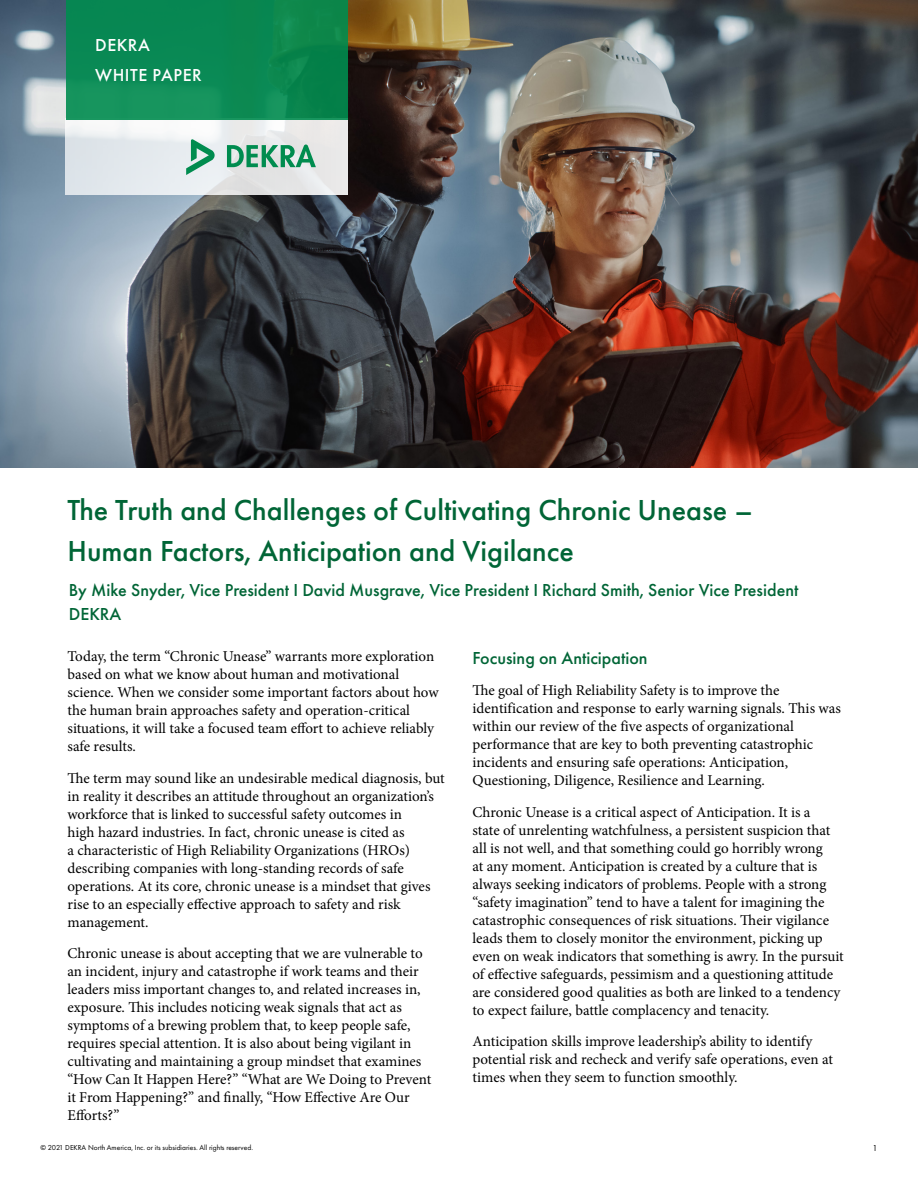
<style>
.page{position:relative;width:918px;height:1188px;background:#fff}
.page>*{position:absolute;margin:0;border:0;box-sizing:border-box;transform-origin:0 0}
.t1{font:500 30px/40.5px "Futura PT";color:#006536}
.t2{font:500 18px/24px "Futura PT";color:#006536}
.t3{font:500 18px/30px "Futura PT";letter-spacing:.03em;color:#fff}
.t4{font:15px/18px "Minion Pro";color:#000}
.t5{font:9px "Futura PT";color:#000}
.t6{font:7.5px "Futura PT";color:#000}
</style>
<div class="page">
<img style="left:0;top:0;width:918px;height:468px">
<svg style="left:66px;top:120px;width:282px;height:74px"></svg>
<div style="left:66px;top:0;width:282px;height:120px;background:linear-gradient(to right,#0d8e5a,#09854c)"></div>
<svg style="left:227px;top:145px;width:89px;height:22px;background:#6eb697"></svg>
<svg style="left:186px;top:139px;width:29px;height:36px"></svg>
<p class="t3" style="left:95px;top:30px;width:108px">DEKRA<br>WHITE PAPER</p>
<h1 class="t1" style="left:68px;top:490px;width:687px">The Truth and Challenges of Cultivating Chronic Unease –<br>Human Factors, Anticipation and Vigilance</h1>
<p class="t2" style="left:69px;top:578px;width:731px">By Mike Snyder, Vice President I David Musgrave, Vice President I Richard Smith, Senior Vice President<br>DEKRA</p>
<p class="t2" style="left:472px;top:646px;width:177px">Focusing on Anticipation</p>
<p class="t4" style="left:472px;top:682px;width:370px">The goal of High Reliability Safety is to improve the identification and response to early warning signals. This was within our review of the five aspects of organizational performance that are key to both preventing catastrophic incidents and ensuring safe operations: Anticipation, Questioning, Diligence, Resilience and Learning.</p>
<p class="t4" style="left:472px;top:803px;width:373px">Chronic Unease is a critical aspect of Anticipation. It is a<br>state of unrelenting watchfulness, a persistent suspicion that all is not well, and that something could go horribly wrong<br>at any moment. Anticipation is created by a culture that is always seeking indicators of problems. People with a strong “safety imagination” tend to have a talent for imagining the catastrophic consequences of risk situations. Their vigilance leads them to closely monitor the environment, picking up even on weak indicators that something is awry. In the pursuit of effective safeguards, pessimism and a questioning attitude are considered good qualities as both are linked to a tendency to expect failure, battle complacency and tenacity.</p>
<p class="t4" style="left:472px;top:1033px;width:362px">Anticipation skills improve leadership’s ability to identify potential risk and recheck and verify safe operations, even at times when they seem to function smoothly.</p>
<p class="t4" style="left:68px;top:647px;width:373px">Today, the term “Chronic Unease” warrants more exploration based on what we know about human and motivational science. When we consider some important factors about how the human brain approaches safety and operation-critical situations, it will take a focused team effort to achieve reliably safe results.</p>
<p class="t4" style="left:68px;top:769px;width:379px">The term may sound like an undesirable medical diagnosis, but in reality it describes an attitude throughout an organization’s workforce that is linked to successful safety outcomes in<br>high hazard industries. In fact, chronic unease is cited as<br>a characteristic of High Reliability Organizations (HROs) describing companies with long-standing records of safe operations. At its core, chronic unease is a mindset that gives rise to an especially effective approach to safety and risk management.</p>
<p class="t4" style="left:68px;top:944px;width:365px">Chronic unease is about accepting that we are vulnerable to an incident, injury and catastrophe if work teams and their leaders miss important changes to, and related increases in, exposure. This includes noticing weak signals that act as symptoms of a brewing problem that, to keep people safe, requires special attention. It is also about being vigilant in cultivating and maintaining a group mindset that examines “How Can It Happen Here?” “What are We Doing to Prevent it From Happening?” and finally, “How Effective Are Our Efforts?”</p>
<p class="t6" style="left:40px;top:1143px;width:214px">© 2021 DEKRA North America, Inc. or its subsidiaries. All rights reserved.</p>
<p class="t5" style="left:872px;top:1142px;width:7px">1</p>
</div>
